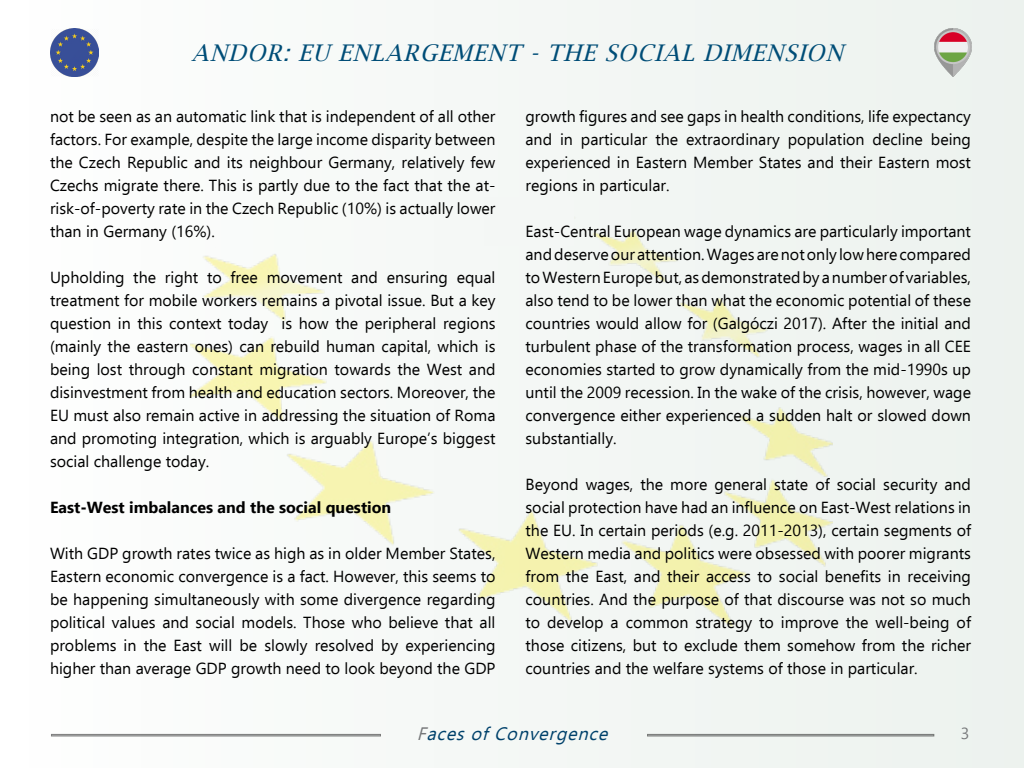
<style>
.page{position:relative;width:1024px;height:768px;background:#f4f8f5}
.page>*{position:absolute;margin:0;border:0;box-sizing:border-box;transform-origin:0 0}
.t1{font:italic 23px "Lucida Bright";color:#004d77}
.t2{font:italic 18px "Ebrima";color:#00416b}
.t3{font:16px/23px "Ebrima";color:#000;text-align:justify}
.t4{font:700 16px "Ebrima";color:#000}
.t5{font:16px "Ebrima";color:#757779}
.s1{color:#757779}
</style>
<div class="page">
<img style="left:191px;top:217px;width:642px;height:410px">
<img style="left:50px;top:28px;width:49px;height:48px">
<img style="left:934px;top:28px;width:38px;height:48px">
<div style="left:484px;top:197px;width:90px;height:48px;background:#f4f7f5"></div>
<div style="left:304px;top:210px;width:47px;height:30px;background:#f8faf8"></div>
<h1 class="t1" style="left:192px;top:40px;width:660px">ANDOR: EU ENLARGEMENT - THE SOCIAL DIMENSION</h1>
<p class="t3" style="left:50px;top:105px;width:447px">not be seen as an automatic link that is independent of all other factors. For example, despite the large income disparity between the Czech Republic and its neighbour Germany, relatively few Czechs migrate there. This is partly due to the fact that the at&shy;risk-of-poverty rate in the Czech Republic (10%) is actually lower than in Germany (16%).</p>
<p class="t3" style="left:50px;top:266px;width:447px">Upholding the right to free movement and ensuring equal treatment for mobile workers remains a pivotal issue. But a key question in this context today is how the peripheral regions (mainly the eastern ones) can rebuild human capital, which is being lost through constant migration towards the West and disinvestment from health and education sectors. Moreover, the EU must also remain active in addressing the situation of Roma and promoting integration, which is arguably Europe’s biggest social challenge today.</p>
<p class="t4" style="left:50px;top:496px;width:343px">East-West imbalances and the social question</p>
<p class="t3" style="left:50px;top:542px;width:447px">With GDP growth rates twice as high as in older Member States, Eastern economic convergence is a fact. However, this seems to be happening simultaneously with some divergence regarding political values and social models. Those who believe that all problems in the East will be slowly resolved by experiencing higher than average GDP growth need to look beyond the GDP</p>
<p class="t3" style="left:526px;top:105px;width:447px">growth figures and see gaps in health conditions, life expectancy and in particular the extraordinary population decline being experienced in Eastern Member States and their Eastern most regions in particular.</p>
<p class="t3" style="left:526px;top:220px;width:447px">East-Central European wage dynamics are particularly important and deserve our attention. Wages are not only low here compared to Western Europe but, as demonstrated by a number of variables, also tend to be lower than what the economic potential of these countries would allow for (Galgóczi 2017). After the initial and turbulent phase of the transformation process, wages in all CEE economies started to grow dynamically from the mid-1990s up until the 2009 recession. In the wake of the crisis, however, wage convergence either experienced a sudden halt or slowed down substantially.</p>
<p class="t3" style="left:526px;top:473px;width:447px">Beyond wages, the more general state of social security and social protection have had an influence on East-West relations in the EU. In certain periods (e.g. 2011-2013), certain segments of Western media and politics were obsessed with poorer migrants from the East, and their access to social benefits in receiving countries. And the purpose of that discourse was not so much to develop a common strategy to improve the well-being of those citizens, but to exclude them somehow from the richer countries and the welfare systems of those in particular.</p>
<p class="t2" style="left:417px;top:721px;width:199px"><span class="s1">F</span>acesofConvergence</p>
<p class="t5" style="left:961px;top:722px;width:10px">3</p>
</div>
